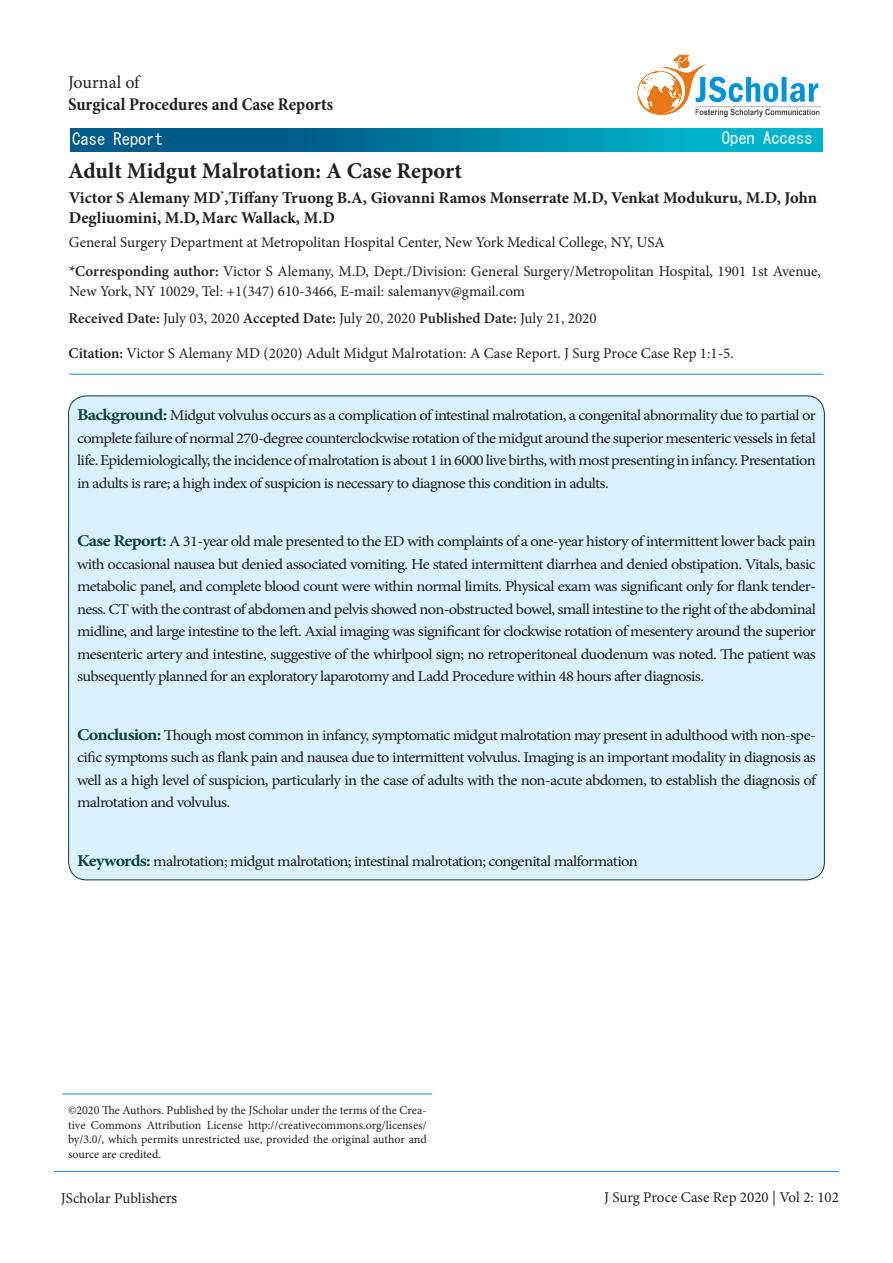
<style>
.page{position:relative;width:893px;height:1263px;background:#fff}
.page>*{position:absolute;margin:0;border:0;box-sizing:border-box;transform-origin:0 0}
.t1{font:700 22.5px "Minion Pro";color:#231f20}
.t2{font:700 condensed 18px/21.6px "Minion Pro";color:#231f20}
.t3{font:700 16.5px/19.8px "Minion Pro";color:#231f20}
.t4{font:16.5px "MS Gothic";color:#fff}
.t5{font:15px/22.5px "Minion Pro";letter-spacing:-.01em;color:#231f20;text-align:justify;scale:1.1 1}
.t6{font:15px/19.5px "Minion Pro";letter-spacing:-.01em;color:#231f20}
.t7{font:15px "Minion Pro";letter-spacing:-.04em;color:#231f20;scale:1.1 1}
.t8{font:600 15px "Minion Pro";color:#231f20}
.t9{font:12px/14.4px "Minion Pro";color:#231f20;text-align:justify}
.s1{font-weight:400;font-stretch:normal}
.s2{font-weight:600}
.s3{color:#222}
.s4{font-weight:400}
.s5{font-weight:700;font-size:16.5px;color:#0d433d}
.s6{font-family:"Calisto"}
</style>
<div class="page">
<hr style="left:54px;top:1171px;width:785px;height:1px;background:#1a8dc6">
<hr style="left:69px;top:374px;width:754px;height:1px;background:#1a8dc6">
<img style="left:637px;top:54px;width:184px;height:63px">
<hr style="left:62px;top:1093px;width:370px;height:1px;background:#1a8dc6">
<div style="left:69px;top:396px;width:755px;height:484px;background:#d9f1fb;border-radius:18px"></div>
<svg style="left:70px;top:129px;width:753px;height:23px;background:#0081a5"></svg>
<p class="t2" style="left:68px;top:72px;width:267px"><span class="s1">Journal of<br></span>Surgical Procedures and Case Reports</p>
<p class="t4" style="left:72px;top:130px;width:92px">Case Report</p>
<p class="t4" style="left:722px;top:130px;width:92px">Open Access</p>
<p class="t1" style="left:68px;top:155px;width:396px">Adult Midgut Malrotation: A Case Report</p>
<p class="t3" style="left:69px;top:188px;width:750px">Victor S Alemany MD<sup>*</sup>,Tiffany Truong B.A, Giovanni Ramos Monserrate M.D, Venkat Modukuru, M.D, John<br>Degliuomini, M.D,Marc Wallack, M.D</p>
<p class="t6" style="left:69px;top:232px;width:597px">General Surgery Department at Metropolitan Hospital Center, New York Medical College, NY, USA</p>
<p class="t6" style="left:69px;top:262px;width:753px"><span class="s2">*Corresponding author:</span> Victor S Alemany, M.D, Dept./Division: General Surgery/Metropolitan Hospital, <span class="s3">1901 1st Avenue,<br>New York, NY 10029</span>, Tel: +1(347) 610-3466, E-mail: salemanyv@gmail.com</p>
<p class="t8" style="left:69px;top:308px;width:529px">Received Date: <span class="s4">July 03, 2020</span> Accepted Date: <span class="s4">July 20, 2020</span> Published Date: <span class="s4">July 21, 2020</span></p>
<p class="t6" style="left:69px;top:343px;width:667px"><span class="s2">Citation:</span> Victor S Alemany MD (2020) Adult Midgut Malrotation: A Case Report. J Surg Proce Case Rep 1:1-5.</p>
<p class="t5" style="left:77px;top:404px;width:673px"><span class="s5">Background:</span> Midgut volvulus occurs as a complication of intestinal malrotation, a congenital abnormality due to partial or complete failure of normal 270-degree counterclockwise rotation of the midgut around the superior mesenteric vessels in fetal life. Epidemiologically, the incidence of malrotation is about 1 in 6000 live births, with most presenting in infancy. Presentation in adults is rare; a high index of suspicion is necessary to diagnose this condition in adults.</p>
<p class="t5" style="left:77px;top:530px;width:673px"><span class="s5">Case Report:</span> A 31-year old male presented to the ED with complaints of a one-year history of intermittent lower back pain with occasional nausea but denied associated vomiting. He stated intermittent diarrhea and denied obstipation. Vitals, basic metabolic panel, and complete blood count were within normal limits. Physical exam was significant only for flank tender&shy;ness. CT with the contrast of abdomen and pelvis showed non-obstructed bowel, small intestine to the right of the abdominal midline, and large intestine to the left. Axial imaging was significant for clockwise rotation of mesentery around the superior mesenteric artery and intestine, suggestive of the whirlpool sign; no retroperitoneal duodenum was noted. The patient was subsequently planned for an exploratory laparotomy and Ladd Procedure within 48 hours after diagnosis.</p>
<p class="t5" style="left:77px;top:724px;width:673px"><span class="s5">Conclusion:</span> Though most common in infancy, symptomatic midgut malrotation may present in adulthood with non-spe&shy;cific symptoms such as flank pain and nausea due to intermittent volvulus. Imaging is an important modality in diagnosis as well as a high level of suspicion, particularly in the case of adults with the non-acute abdomen, to establish the diagnosis of malrotation and volvulus.</p>
<p class="t7" style="left:77px;top:851px;width:511px"><span class="s5">Keywords:</span> malrotation; midgut malrotation; intestinal malrotation; congenital malformation</p>
<p class="t9" style="left:68px;top:1103px;width:360px">©2020 The Authors. Published by the JScholar under the terms of the Crea&shy;tive Commons Attribution License http://creativecommons.org/licenses/ by/3.0/, which permits unrestricted use, provided the original author and source are credited.</p>
<p class="t6" style="left:61px;top:1188px;width:118px">JScholar Publish<span class="s6">ers</span></p>
<p class="t6" style="left:604px;top:1188px;width:236px">J Surg Proce Case Rep 2020 | Vol 2: 102</p>
</div>
